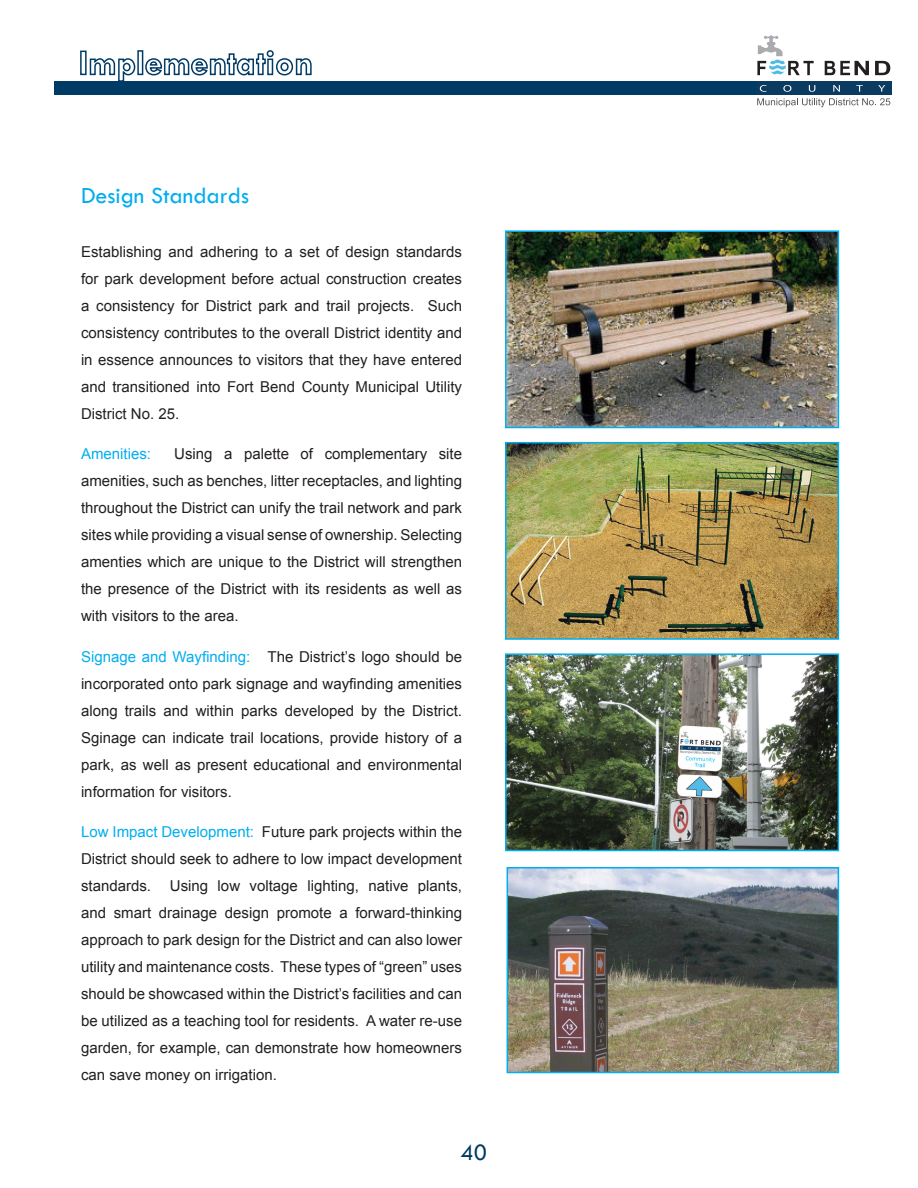
<style>
.page{position:relative;width:918px;height:1188px;background:#fff}
.page>*{position:absolute;margin:0;border:0;box-sizing:border-box;transform-origin:0 0}
.Head{font:24px "Tw Cen";color:#00aeef}
.t1{font:24px "Tw Cen";color:#003b65}
.Head-2{font:15px/27px "Arial";color:#231f20;text-align:justify}
.Head-3{font:15px "Arial";color:#00aeef}
.s1{color:#00aeef}
</style>
<div class="page">
<div style="left:54px;top:81px;width:702px;height:14px;background:#003b65"></div>
<div style="left:80px;top:51px;width:7px;height:24px;border:2px solid #003b65"></div>
<svg style="left:89px;top:58px;width:47px;height:23px"></svg>
<div style="left:137px;top:50px;width:6px;height:25px;border:2px solid #003b65"></div>
<svg style="left:145px;top:50px;width:167px;height:26px"></svg>
<div style="left:756px;top:81px;width:135px;height:14px;background:#0c3b62"></div>
<svg style="left:825px;top:61px;width:44px;height:14px"></svg>
<svg style="left:875px;top:61px;width:15px;height:14px"></svg>
<svg style="left:760px;top:85px;width:7px;height:7px"></svg>
<svg style="left:783px;top:85px;width:8px;height:7px"></svg>
<svg style="left:809px;top:85px;width:6px;height:7px"></svg>
<svg style="left:833px;top:85px;width:7px;height:7px"></svg>
<svg style="left:856px;top:85px;width:7px;height:7px"></svg>
<svg style="left:878px;top:85px;width:7px;height:7px"></svg>
<svg style="left:757px;top:98px;width:133px;height:9px"></svg>
<svg style="left:757px;top:35px;width:57px;height:40px"></svg>
<img style="left:508px;top:233px;width:328px;height:192px">
<div style="left:505px;top:230px;width:334px;height:198px;border:2px solid #00aeef"></div>
<img style="left:508px;top:445px;width:328px;height:192px">
<div style="left:505px;top:442px;width:334px;height:198px;border:2px solid #00aeef"></div>
<img style="left:508px;top:656px;width:328px;height:192px">
<div style="left:505px;top:653px;width:334px;height:198px;border:2px solid #00aeef"></div>
<img style="left:510px;top:870px;width:326px;height:200px">
<div style="left:507px;top:867px;width:332px;height:206px;border:2px solid #00aeef"></div>
<p class="Head" style="left:81px;top:180px;width:170px">Design Standards</p>
<p class="Head-2" style="left:81px;top:238px;width:383px">Establishing and adhering to a set of design standards for park development before actual construction creates a consistency for District park and trail projects. Such consistency contributes to the overall District identity and in essence announces to visitors that they have entered and transitioned into Fort Bend County Municipal Utility District No. 25.</p>
<p class="Head-3" style="left:81px;top:444px;width:72px">Amenities:</p>
<p class="Head-2" style="left:81px;top:440px;width:383px;text-indent:93px">Using a palette of complementary site amenities, such as benches, litter receptacles, and lighting throughout the District can unify the trail network and park sites while providing a visual sense of ownership. Selecting amenties which are unique to the District will strengthen the presence of the District with its residents as well as with visitors to the area.</p>
<p class="Head-2" style="left:81px;top:643px;width:383px"><span class="s1">Signage and Wayfinding:</span> The District’s logo should be incorporated onto park signage and wayfinding amenities along trails and within parks developed by the District.<br>Sginage can indicate trail locations, provide history of a park, as well as present educational and environmental information for visitors.</p>
<p class="Head-2" style="left:81px;top:818px;width:383px"><span class="s1">Low Impact Development:</span> Future park projects within the District should seek to adhere to low impact development standards.</p>
<p class="Head-2" style="left:81px;top:872px;width:383px;text-indent:89px">Using low voltage lighting, native plants, and smart drainage design promote a forward-thinking approach to park design for the District and can also lower utility and maintenance costs. These types of “green” uses should be showcased within the District’s facilities and can be utilized as a teaching tool for residents. A water re-use garden, for example, can demonstrate how homeowners can save money on irrigation.</p>
<p class="t1" style="left:461px;top:1138px;width:28px">40</p>
</div>
